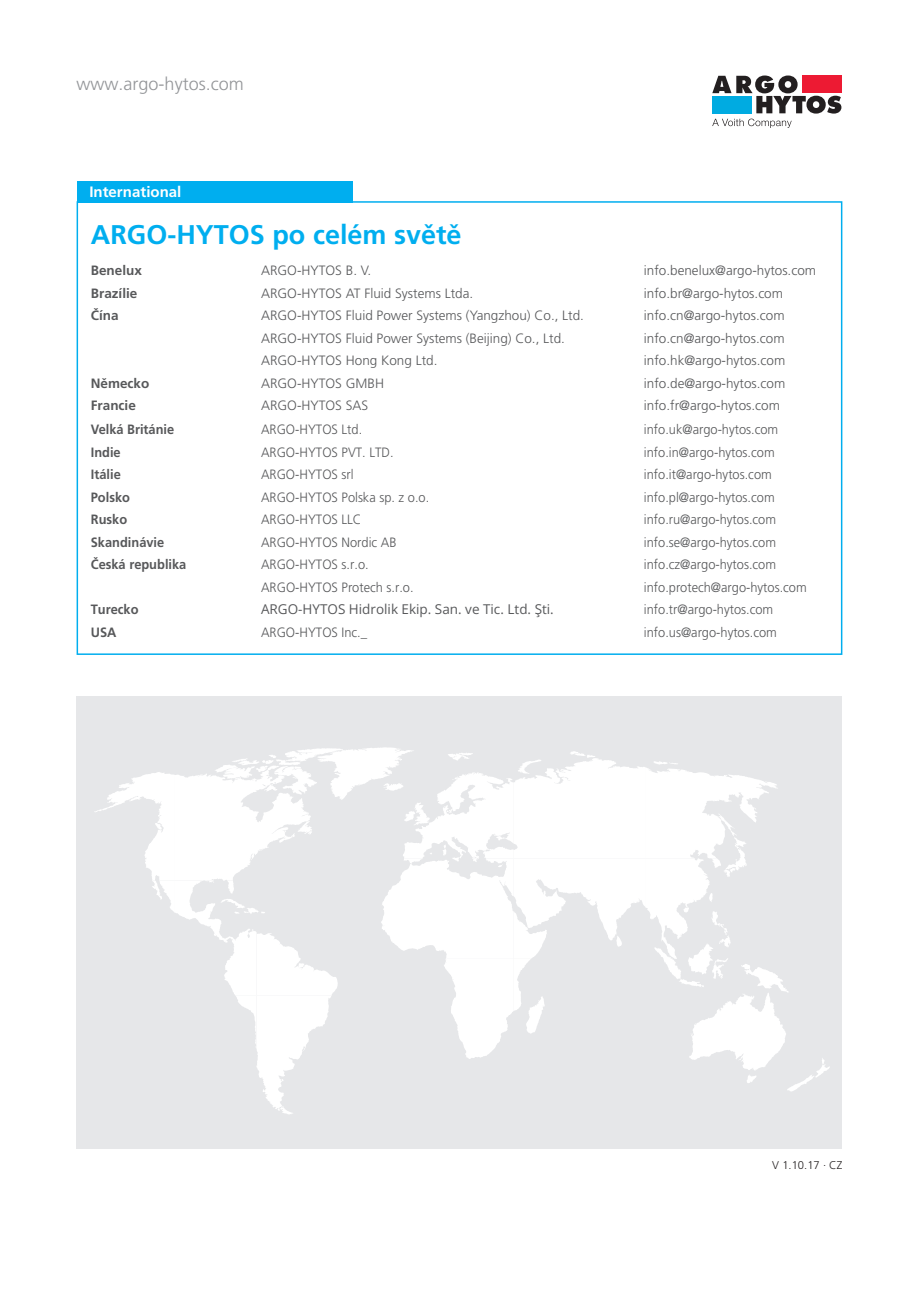
<style>
.page{position:relative;width:919px;height:1289px;background:#fff}
.page>*{position:absolute;margin:0;border:0;box-sizing:border-box;transform-origin:0 0}
._01_Headline_blue{font:700 27px "Frutiger LT Pro";color:#00aeef}
._06_Copytext{font:300 18px "Frutiger LT Pro";color:#939598}
._04_Headline_white{font:700 15px "Frutiger LT Pro";color:#fff}
.fließ_2030566_A{font:300 13.5px "Frutiger LT Pro";color:#57585a;scale:.95 1}
._06_Copytext-2{font:300 13.5px "Frutiger LT Pro";color:#57585a}
.fließ_2030566_A-2{font:700 13.5px "Frutiger LT Pro";color:#57585a;scale:.95 1}
.fließ_2030566_A-3{font:13.5px "Open Sans";color:#57585a}
._06_Copytext-3{font:300 13.5px "Frutiger LT Pro";color:#57585a;scale:.95 1}
._06_Copytext-4{font:700 13.5px "Frutiger LT Pro";color:#57585a}
._06_Copytext-5{font:700 13.5px "Frutiger LT Pro";color:#57585a;scale:.95 1}
._06_Copytext-6{font:300 11.25px "Frutiger LT Pro";color:#231f20}
</style>
<div class="page">
<div style="left:77px;top:201px;width:765px;height:454px;border:2px solid #00aeef"></div>
<div style="left:77px;top:181px;width:275px;height:21px;background:#00aeef"></div>
<div style="left:77px;top:696px;width:765px;height:453px;background:#e6e7e9"></div>
<svg style="left:458px;top:775px;width:320px;height:284px"></svg>
<svg style="left:545px;top:758px;width:176px;height:200px;fill:#fff"></svg>
<svg style="left:94px;top:773px;width:200px;height:337px"></svg>
<svg style="left:152px;top:772px;width:157px;height:295px"></svg>
<svg style="left:718px;top:813px;width:29px;height:64px"></svg>
<svg style="left:280px;top:1106px;width:13px;height:8px"></svg>
<svg style="left:570px;top:751px;width:25px;height:6px"></svg>
<svg style="left:653px;top:761px;width:25px;height:3px"></svg>
<svg style="left:616px;top:935px;width:6px;height:11px"></svg>
<svg style="left:654px;top:892px;width:176px;height:199px"></svg>
<svg style="left:214px;top:747px;width:331px;height:286px"></svg>
<svg style="left:155px;top:823px;width:7px;height:6px"></svg>
<svg style="left:712px;top:75px;width:129px;height:53px"></svg>
<p class="_06_Copytext" style="left:77px;top:73px;width:169px">www.argo-hytos.com</p>
<p class="_04_Headline_white" style="left:89px;top:183px;width:93px">International</p>
<p class="_01_Headline_blue" style="left:91px;top:219px;width:372px">ARGO-HYTOS po celém světě</p>
<p class="_06_Copytext-4" style="left:91px;top:262px;width:53px">Benelux</p>
<p class="_06_Copytext-2" style="left:261px;top:263px;width:112px">ARGO-HYTOS B. V.</p>
<p class="_06_Copytext-2" style="left:644px;top:263px;width:174px">info.benelux@argo-hytos.com</p>
<p class="_06_Copytext-4" style="left:91px;top:285px;width:48px">Brazílie</p>
<p class="_06_Copytext-2" style="left:261px;top:285px;width:214px">ARGO-HYTOS AT Fluid Systems Ltda.</p>
<p class="_06_Copytext-2" style="left:644px;top:285px;width:141px">info.br@argo-hytos.com</p>
<p class="_06_Copytext-4" style="left:91px;top:307px;width:29px">Čína</p>
<p class="_06_Copytext-2" style="left:261px;top:308px;width:324px">ARGO-HYTOS Fluid Power Systems (Yangzhou) Co., Ltd.</p>
<p class="_06_Copytext-2" style="left:644px;top:308px;width:142px">info.cn@argo-hytos.com</p>
<p class="_06_Copytext-2" style="left:261px;top:330px;width:305px">ARGO-HYTOS Fluid Power Systems (Beijing) Co., Ltd.</p>
<p class="_06_Copytext-2" style="left:644px;top:330px;width:142px">info.cn@argo-hytos.com</p>
<p class="_06_Copytext-2" style="left:261px;top:353px;width:178px">ARGO-HYTOS Hong Kong Ltd.</p>
<p class="_06_Copytext-2" style="left:644px;top:353px;width:143px">info.hk@argo-hytos.com</p>
<p class="_06_Copytext-4" style="left:91px;top:375px;width:60px">Německo</p>
<p class="_06_Copytext-2" style="left:261px;top:375px;width:125px">ARGO-HYTOS GMBH</p>
<p class="_06_Copytext-2" style="left:644px;top:375px;width:143px">info.de@argo-hytos.com</p>
<p class="_06_Copytext-4" style="left:91px;top:397px;width:47px">Francie</p>
<p class="_06_Copytext-2" style="left:261px;top:398px;width:109px">ARGO-HYTOS SAS</p>
<p class="_06_Copytext-2" style="left:644px;top:398px;width:138px">info.fr@argo-hytos.com</p>
<p class="_06_Copytext-5" style="left:91px;top:421px;width:89px">Velká Británie</p>
<p class="_06_Copytext-3" style="left:261px;top:422px;width:108px">ARGO-HYTOS Ltd.</p>
<p class="_06_Copytext-3" style="left:644px;top:422px;width:143px">info.uk@argo-hytos.com</p>
<p class="fließ_2030566_A-2" style="left:91px;top:444px;width:33px">Indie</p>
<p class="fließ_2030566_A" style="left:261px;top:444px;width:141px">ARGO-HYTOS PVT. LTD.</p>
<p class="fließ_2030566_A" style="left:644px;top:444px;width:139px">info.in@argo-hytos.com</p>
<p class="fließ_2030566_A-2" style="left:91px;top:466px;width:33px">Itálie</p>
<p class="fließ_2030566_A" style="left:261px;top:467px;width:99px">ARGO-HYTOS srl</p>
<p class="fließ_2030566_A" style="left:644px;top:467px;width:136px">info.it@argo-hytos.com</p>
<p class="fließ_2030566_A-2" style="left:91px;top:489px;width:43px">Polsko</p>
<p class="fließ_2030566_A" style="left:261px;top:489px;width:179px">ARGO-HYTOS Polska sp. z o.o.</p>
<p class="fließ_2030566_A" style="left:644px;top:489px;width:139px">info.pl@argo-hytos.com</p>
<p class="fließ_2030566_A-2" style="left:91px;top:511px;width:40px">Rusko</p>
<p class="fließ_2030566_A" style="left:261px;top:512px;width:107px">ARGO-HYTOS LLC</p>
<p class="fließ_2030566_A" style="left:644px;top:512px;width:141px">info.ru@argo-hytos.com</p>
<p class="fließ_2030566_A-2" style="left:91px;top:534px;width:79px">Skandinávie</p>
<p class="fließ_2030566_A" style="left:261px;top:534px;width:144px">ARGO-HYTOS Nordic AB</p>
<p class="fließ_2030566_A" style="left:644px;top:534px;width:141px">info.se@argo-hytos.com</p>
<p class="fließ_2030566_A-2" style="left:91px;top:556px;width:102px">Česká republika</p>
<p class="fließ_2030566_A" style="left:261px;top:557px;width:115px">ARGO-HYTOS s.r.o.</p>
<p class="fließ_2030566_A" style="left:644px;top:557px;width:141px">info.cz@argo-hytos.com</p>
<p class="fließ_2030566_A" style="left:261px;top:579px;width:162px">ARGO-HYTOS Protech s.r.o.</p>
<p class="fließ_2030566_A" style="left:644px;top:579px;width:173px">info.protech@argo-hytos.com</p>
<p class="fließ_2030566_A-2" style="left:91px;top:601px;width:52px">Turecko</p>
<p class="fließ_2030566_A-3" style="left:261px;top:600px;width:294px">ARGO-HYTOS Hidrolik Ekip. San. ve Tic. Ltd. Şti.</p>
<p class="fließ_2030566_A" style="left:644px;top:602px;width:138px">info.tr@argo-hytos.com</p>
<p class="fließ_2030566_A-2" style="left:91px;top:624px;width:28px">USA</p>
<p class="fließ_2030566_A" style="left:261px;top:624px;width:113px">ARGO-HYTOS Inc._</p>
<p class="fließ_2030566_A" style="left:644px;top:624px;width:141px">info.us@argo-hytos.com</p>
<p class="_06_Copytext-6" style="left:772px;top:1158px;width:72px">V 1.10.17 · CZ</p>
</div>
